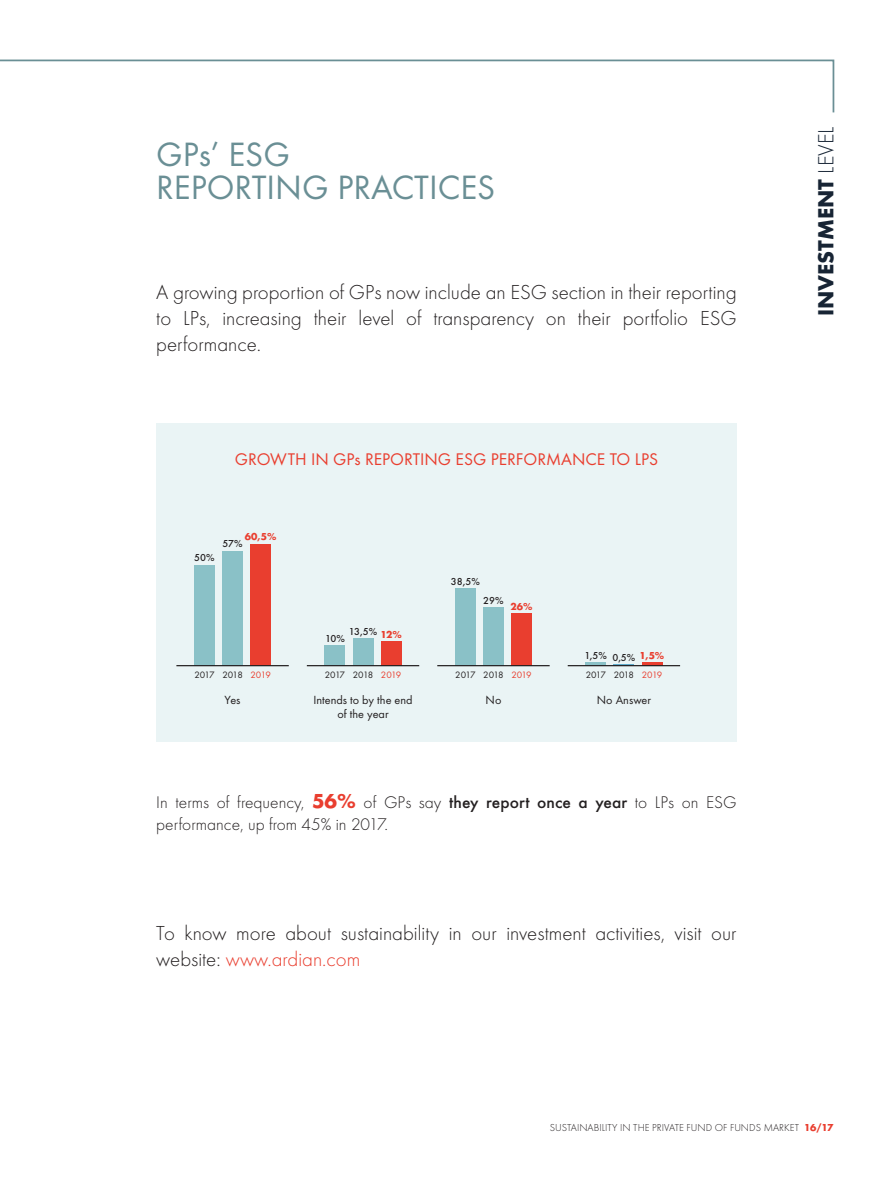
<style>
.page{position:relative;width:893px;height:1191px;background:#fff}
.page>*{position:absolute;margin:0;border:0;box-sizing:border-box;transform-origin:0 0}
.t1{font:35px "Futura TOT Boo";color:#6a8f95}
.t2{font:700 22.75px "Futura TOT";color:#172434}
.t3{font:300 21px/26.2px "Futura TOT";color:#231f20;text-align:justify}
.t4{font:300 17.5px/22.8px "Futura TOT";color:#231f20}
.t5{font:17.5px "Futura TOT Boo";color:#e93e2f}
.t6{font:12.25px/14px "Futura TOT Boo";color:#231f20;text-align:center}
.t7{font:300 10.5px "Futura TOT";color:#231f20}
.t8{font:500 10.5px "Futura TOT";letter-spacing:-.015em;color:#231f20}
.t9{font:700 10.5px "Futura TOT";color:#e93e2f}
.t10{font:9.62px "Futura TOT Boo";letter-spacing:-.07em;color:#231f20}
.t11{font:9.62px "Futura TOT Boo";letter-spacing:-.07em;color:#e93e2f}
.s1{font-weight:700;font-size:21px;color:#e93e2f}
.s2{font-weight:500}
.s3{color:#e93e2f}
.s4{font-weight:300}
.s5{font-weight:700;color:#e93e2f}
</style>
<div class="page">
<div style="left:156px;top:423px;width:581px;height:318px;background:#eaf4f5"></div>
<div style="left:194px;top:565px;width:21px;height:101px;background:#8ac1c7"></div>
<div style="left:251px;top:544px;width:20px;height:122px;background:#e93e2f"></div>
<div style="left:223px;top:551px;width:20px;height:115px;background:#8ac1c7"></div>
<hr style="left:176px;top:665px;width:113px;height:1px;background:#231f20">
<div style="left:325px;top:646px;width:20px;height:20px;background:#8ac1c7"></div>
<div style="left:353px;top:639px;width:20px;height:27px;background:#8ac1c7"></div>
<div style="left:381px;top:642px;width:20px;height:24px;background:#e93e2f"></div>
<hr style="left:307px;top:665px;width:112px;height:1px;background:#231f20">
<div style="left:455px;top:588px;width:20px;height:78px;background:#8ac1c7"></div>
<div style="left:483px;top:607px;width:20px;height:59px;background:#8ac1c7"></div>
<div style="left:511px;top:613px;width:21px;height:53px;background:#e93e2f"></div>
<hr style="left:437px;top:665px;width:113px;height:1px;background:#231f20">
<hr style="left:586px;top:663px;width:20px;height:3px;background:#8ac1c7">
<hr style="left:642px;top:663px;width:20px;height:3px;background:#e93e2f">
<hr style="left:568px;top:665px;width:112px;height:1px;background:#231f20">
<svg style="left:0;top:59px;width:835px;height:54px"></svg>
<p class="t1" style="left:156px;top:134px;width:135px">GPs’ ESG</p>
<p class="t1" style="left:156px;top:167px;width:341px">REPORTING PRACTICES</p>
<p class="t3" style="left:156px;top:279px;width:582px">A growing proportion of GPs now include an ESG section in their reporting to LPs, increasing their level of transparency on their portfolio ESG performance.</p>
<p class="t5" style="left:235px;top:448px;width:425px">GROWTH IN GPs REPORTING ESG PERFORMANCE TO LPS</p>
<p class="t8" style="left:194px;top:552px;width:22px">50%</p>
<p class="t9" style="left:245px;top:530px;width:33px">60,5%</p>
<p class="t8" style="left:223px;top:538px;width:22px">57%</p>
<p class="t10" style="left:194px;top:668px;width:22px">2017</p>
<p class="t10" style="left:222px;top:668px;width:22px">2018</p>
<p class="t11" style="left:250px;top:668px;width:22px">2019</p>
<p class="t6" style="left:225px;top:692px;width:17px">Yes</p>
<p class="t8" style="left:349px;top:625px;width:30px">13,5%</p>
<p class="t9" style="left:380px;top:627px;width:23px">12%</p>
<p class="t8" style="left:325px;top:632px;width:21px">10%</p>
<p class="t10" style="left:325px;top:668px;width:22px">2017</p>
<p class="t10" style="left:353px;top:668px;width:22px">2018</p>
<p class="t11" style="left:381px;top:668px;width:22px">2019</p>
<p class="t6" style="left:313px;top:692px;width:101px">Intends to by the end of the year</p>
<p class="t8" style="left:451px;top:575px;width:31px">38,5%</p>
<p class="t8" style="left:483px;top:594px;width:22px">29%</p>
<p class="t9" style="left:511px;top:599px;width:23px">26%</p>
<p class="t10" style="left:455px;top:668px;width:22px">2017</p>
<p class="t10" style="left:483px;top:668px;width:22px">2018</p>
<p class="t11" style="left:511px;top:668px;width:22px">2019</p>
<p class="t6" style="left:486px;top:692px;width:17px">No</p>
<p class="t8" style="left:585px;top:649px;width:24px">1,5%</p>
<p class="t8" style="left:612px;top:651px;width:25px">0,5%</p>
<p class="t9" style="left:640px;top:649px;width:26px">1,5%</p>
<p class="t10" style="left:586px;top:668px;width:22px">2017</p>
<p class="t10" style="left:614px;top:668px;width:22px">2018</p>
<p class="t11" style="left:642px;top:668px;width:22px">2019</p>
<p class="t6" style="left:597px;top:692px;width:56px">No Answer</p>
<p class="t4" style="left:156px;top:790px;width:582px">In terms of frequency, <span class="s1">56%</span> of GPs say <span class="s2">they report once a year</span> to LPs on ESG performance, up from 45% in 2017.</p>
<p class="t3" style="left:156px;top:920px;width:582px">To know more about sustainability in our investment activities, visit our website: <span class="s3">www.ardian.com</span></p>
<p class="t2" style="left:812px;top:316px;width:191px;rotate:-90deg">INVESTMENT <span class="s4">LEVEL</span></p>
<p class="t7" style="left:550px;top:1122px;width:285px">SUSTAINABILITY IN THE PRIVATE FUND OF FUNDS MARKET <span class="s5">16/17</span></p>
</div>
